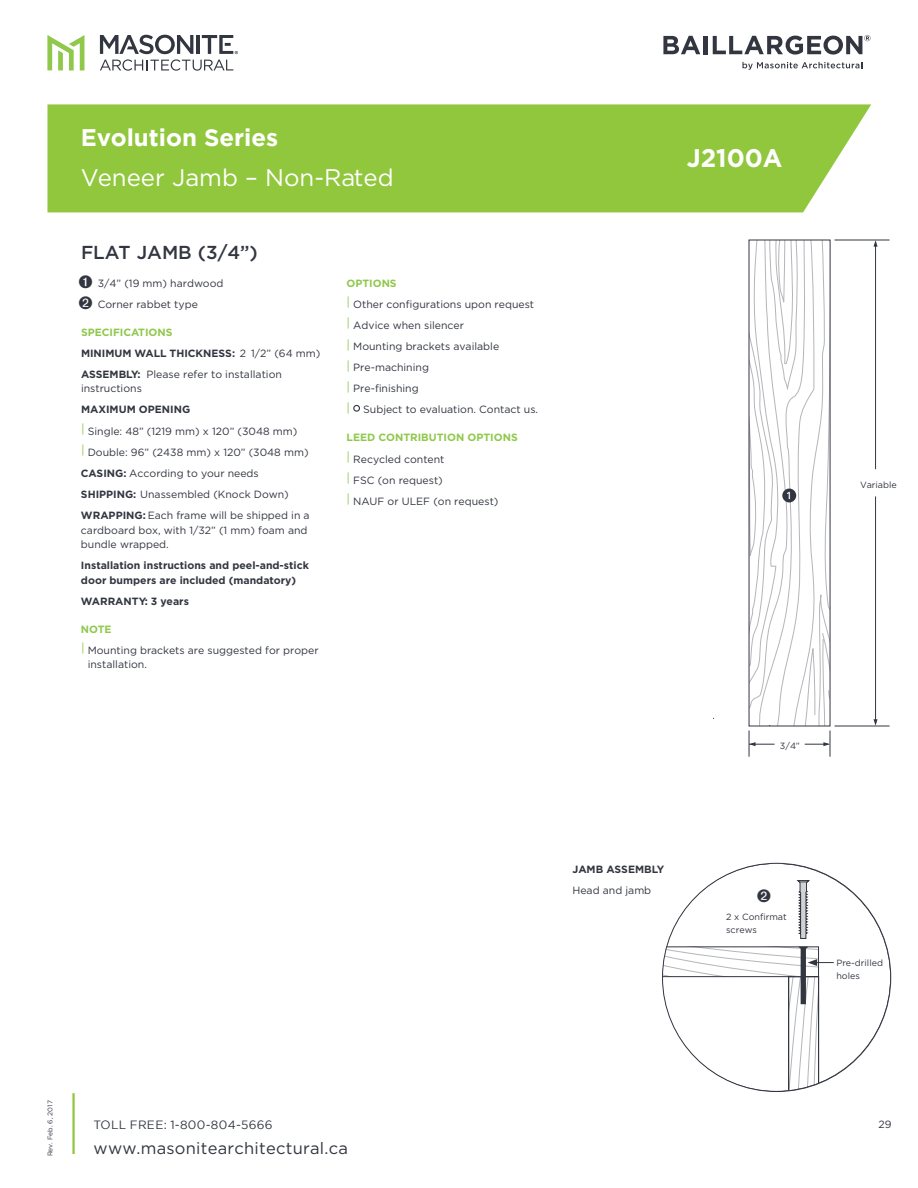
<style>
.page{position:relative;width:918px;height:1188px;background:#fff}
.page>*{position:absolute;margin:0;border:0;box-sizing:border-box;transform-origin:0 0}
.t1{font:700 25.5px "Gotham";color:#fff}
.t2{font:24px "Gotham";color:#fff}
.t3{font:700 24px "Gotham";color:#fff}
.t4{font:500 18.75px "Gotham";color:#323640}
.t5{font:16.5px "Gotham";letter-spacing:.015em;color:#323640}
.t6{font:15px "Digits";color:#323640}
.t7{font:12px "Gotham";letter-spacing:.025em;color:#323640}
.t8{font:10.5px/21.1px "Gotham";color:#323640}
.t9{font:700 10.5px/14.4px "Gotham";color:#323640}
.t10{font:9px/12.6px "Gotham";color:#323640}
.t11{font:6.75px "Gotham";color:#323640}
.s1{font-family:"Digits";font-size:15px}
.s2{font-weight:700;color:#90c84c}
.s3{font-weight:700}
.s4{font-size:12px;color:#90c84c}
</style>
<div class="page">
<svg style="left:666px;top:864px;width:225px;height:228px"></svg>
<svg style="left:663px;top:946px;width:171px;height:145px"></svg>
<hr style="left:835px;top:240px;width:55px;height:1px;background:#323640">
<hr style="left:835px;top:726px;width:55px;height:1px;background:#323640">
<hr style="left:875px;top:242px;width:1px;height:227px;background:#323640">
<hr style="left:875px;top:496px;width:1px;height:228px;background:#323640">
<svg style="left:874px;top:719px;width:4px;height:7px"></svg>
<svg style="left:874px;top:240px;width:4px;height:7px"></svg>
<svg style="left:748px;top:240px;width:83px;height:517px"></svg>
<div style="left:353px;top:405px;width:7px;height:7px;border:1px solid #323640;border-radius:50%"></div>
<div style="left:47px;top:104px;width:824px;height:108px;background:#91c73d"></div>
<svg style="left:47px;top:35px;width:37px;height:35px"></svg>
<svg style="left:100px;top:35px;width:138px;height:36px"></svg>
<hr style="left:72px;top:1093px;width:3px;height:61px;background:#91c73d">
<svg style="left:663px;top:36px;width:37px;height:18px"></svg>
<hr style="left:704px;top:36px;width:4px;height:18px;background:#323640">
<svg style="left:713px;top:35px;width:158px;height:20px"></svg>
<svg style="left:742px;top:62px;width:120px;height:8px"></svg>
<h2 class="t3" style="left:81px;top:123px;width:199px">Evolution Series</h2>
<h2 class="t2" style="left:81px;top:162px;width:315px">Veneer Jamb – Non-Rated</h2>
<h3 class="t4" style="left:81px;top:240px;width:178px">FLAT JAMB (3/4”)</h3>
<p class="t8" style="left:79px;top:272px;width:146px"><span class="s1">A</span> 3/4” (19 mm) hardwood<br><span class="s1">B</span> Corner rabbet type</p>
<p class="t8" style="left:81px;top:321px;width:241px"><span class="s2">SPECIFICATIONS<br></span><span class="s3">MINIMUM WALL THICKNESS:</span> 2 1/2” (64 mm)<br><span class="s3">ASSEMBLY:</span> Please refer to installation</p>
<p class="t8" style="left:81px;top:378px;width:62px">instructions</p>
<p class="t8" style="left:81px;top:399px;width:230px"><span class="s3">MAXIMUM OPENING<br></span><span class="s4">|</span> Single: 48” (1219 mm) x 120” (3048 mm)<br><span class="s4">|</span> Double: 96” (2438 mm) x 120” (3048 mm)<br><span class="s3">CASING:</span> According to your needs <span class="s3">SHIPPING:</span> Unassembled (Knock Down)<br><span class="s3">WRAPPING:</span> Each frame will be shipped in a</p>
<p class="t8" style="left:81px;top:522px;width:228px;line-height:14.4px">cardboard box, with 1/32” (1 mm) foam and bundle wrapped.</p>
<p class="t9" style="left:81px;top:558px;width:229px">Installation instructions and peel-and-stick door bumpers are included (mandatory)</p>
<p class="t9" style="left:81px;top:594px;width:109px">WARRANTY: 3 years</p>
<p class="t8" style="left:81px;top:618px;width:239px"><span class="s2">NOTE<br></span><span class="s4">|</span> Mounting brackets are suggested for proper</p>
<p class="t8" style="left:88px;top:654px;width:61px">installation.</p>
<p class="t8" style="left:346px;top:272px;width:193px"><span class="s2">OPTIONS<br></span><span class="s4">|</span> Other configurations upon request <span class="s4">|</span> Advice when silencer<br><span class="s4">|</span> Mounting brackets available<br><span class="s4">|</span> Pre-machining<br><span class="s4">|</span> Pre-finishing<br><span class="s4">|</span> Subject to evaluation. Contact us.</p>
<p class="t8" style="left:347px;top:427px;width:173px"><span class="s2">LEED CONTRIBUTION OPTIONS </span><span class="s4">|</span> Recycled content<br><span class="s4">|</span> FSC (on request)<br><span class="s4">|</span> NAUF or ULEF (on request)</p>
<h1 class="t1" style="left:687px;top:141px;width:97px">J2100A</h1>
<p class="t10" style="left:860px;top:478px;width:38px">Variable</p>
<p class="t10" style="left:780px;top:739px;width:22px">3/4”</p>
<p class="t9" style="left:572px;top:862px;width:93px">JAMB ASSEMBLY</p>
<p class="t8" style="left:572px;top:879px;width:80px">Head and jamb</p>
<h3 class="t6" style="left:757px;top:887px;width:15px">B</h3>
<p class="t10" style="left:726px;top:910px;width:62px">2 x Confirmat screws</p>
<p class="t10" style="left:836px;top:956px;width:48px">Pre-drilled holes</p>
<p class="t11" style="left:46px;top:1156px;width:58px;rotate:-90deg">Rev. Feb. 6, 2017</p>
<p class="t7" style="left:94px;top:1118px;width:181px">TOLL FREE: 1-800-804-5666</p>
<h3 class="t5" style="left:94px;top:1138px;width:256px">www.masonitearchitectural.ca</h3>
<p class="t8" style="left:878px;top:1113px;width:15px">29</p>
</div>
